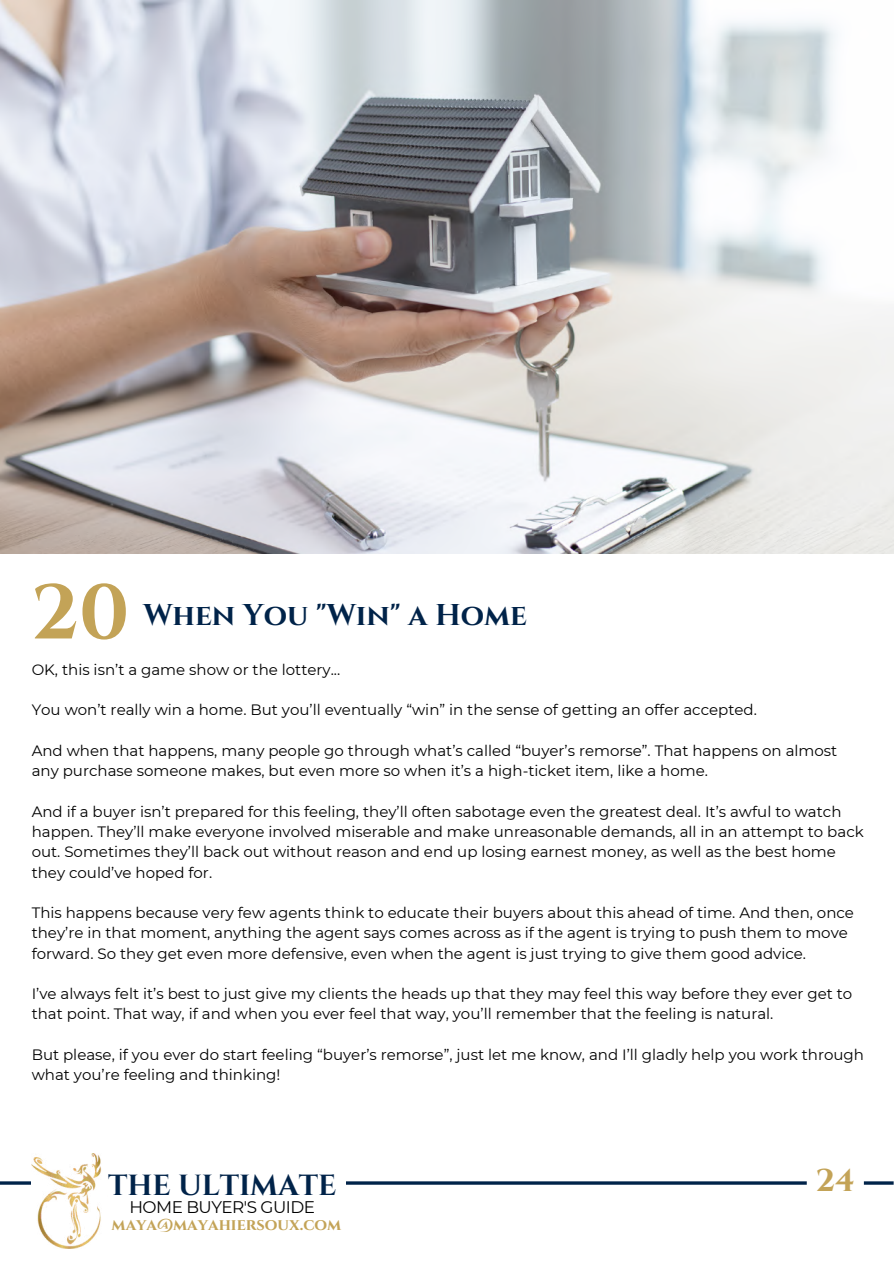
<style>
.page{position:relative;width:894px;height:1264px;background:#fff}
.page>*{position:absolute;margin:0;border:0;box-sizing:border-box;transform-origin:0 0}
.t1{font:700 77.1px "Cinzel";color:#c3a357}
.t2{font:700 31.5px "Cinzel";color:#c3a357}
.t3{font:700 30px "Cinzel";color:#002349}
.t4{font:700 29.1px "Cinzel";color:#002349}
.t5{font:16.8px "Montserrat";letter-spacing:-.03em;color:#000}
.t6{font:700 16.35px "Cinzel";color:#c3a357}
.t7{font:15px/20.2px "Montserrat";color:#000}
</style>
<div class="page">
<hr style="left:0;top:1181px;width:893px;height:3px;background:#002349">
<div style="left:31px;top:1153px;width:315px;height:95px;background:#fff"></div>
<img style="left:31px;top:1153px;width:71px;height:95px">
<img style="left:0;top:0;width:893px;height:554px">
<div style="left:806px;top:1156px;width:57px;height:51px;background:#fff;border-radius:13px"></div>
<h1 class="t1" style="left:31px;top:563px;width:99px">20</h1>
<h3 class="t3" style="left:143px;top:596px;width:385px">When You "Win" a Home</h3>
<p class="t7" style="left:32px;top:659px;width:310px">OK, this isn’t a game show or the lottery...</p>
<p class="t7" style="left:32px;top:700px;width:726px">You won’t really win a home. But you’ll eventually “win” in the sense of getting an offer accepted.</p>
<p class="t7" style="left:32px;top:740px;width:806px">And when that happens, many people go through what’s called “buyer’s remorse”. That happens on almost any purchase someone makes, but even more so when it’s a high-ticket item, like a home.</p>
<p class="t7" style="left:32px;top:801px;width:833px">And if a buyer isn’t prepared for this feeling, they’ll often sabotage even the greatest deal. It’s awful to watch happen. They’ll make everyone involved miserable and make unreasonable demands, all in an attempt to back out. Sometimes they’ll back out without reason and end up losing earnest money, as well as the best home they could’ve hoped for.</p>
<p class="t7" style="left:32px;top:902px;width:823px">This happens because very few agents think to educate their buyers about this ahead of time. And then, once they’re in that moment, anything the agent says comes across as if the agent is trying to push them to move forward. So they get even more defensive, even when the agent is just trying to give them good advice.</p>
<p class="t7" style="left:32px;top:983px;width:821px">I’ve always felt it’s best to just give my clients the heads up that they may feel this way before they ever get to that point. That way, if and when you ever feel that way, you’ll remember that the feeling is natural.</p>
<p class="t7" style="left:32px;top:1044px;width:833px">But please, if you ever do start feeling “buyer’s remorse”, just let me know, and I’ll gladly help you work through what you’re feeling and thinking!</p>
<h3 class="t4" style="left:108px;top:1166px;width:230px">THE ULTIMATE</h3>
<p class="t5" style="left:129px;top:1196px;width:187px">HOME BUYER'S GUIDE</p>
<p class="t6" style="left:112px;top:1214px;width:231px">maya@mayahiersoux.com</p>
<h2 class="t2" style="left:815px;top:1160px;width:40px">24</h2>
</div>
